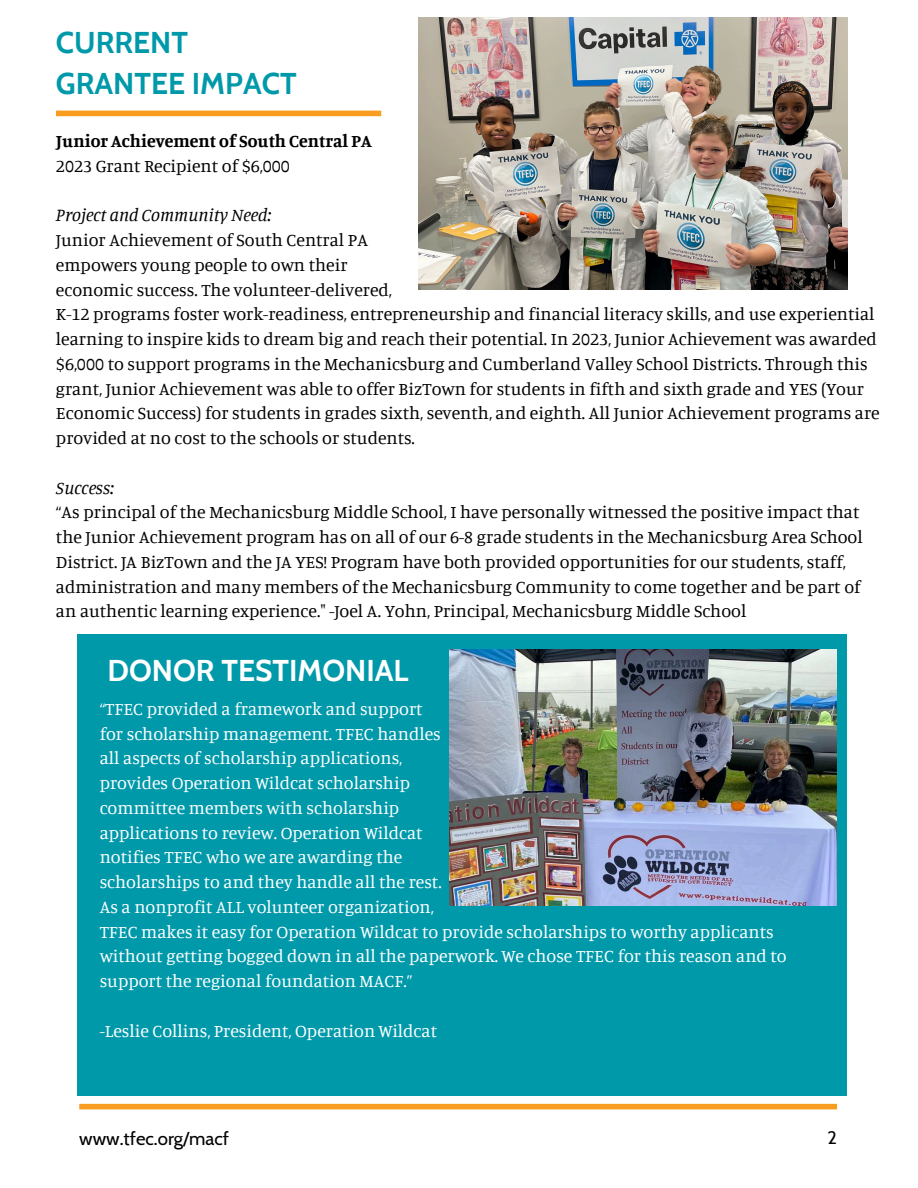
<style>
.page{position:relative;width:918px;height:1188px;background:#fff}
.page>*{position:absolute;margin:0;border:0;box-sizing:border-box;transform-origin:0 0}
.t1{font:700 30px/41.7px "Cabin";color:#09a}
.t2{font:700 30px "Cabin";color:#fff}
.t3{font:18.6px "Cabin";color:#000}
.t4{font:18px/24.8px "Manuale";color:#000}
.t5{font:18px/24.8px "Manuale";color:#fff}
.t6{font:700 18px "Manuale";color:#000}
.t7{font:italic 18px "Manuale";color:#000}
.t8{font:18px "Cabin";color:#000}
</style>
<div class="page">
<img style="left:419px;top:17px;width:428px;height:273px">
<div style="left:78px;top:635px;width:769px;height:461px;background:#09a"></div>
<div style="left:56px;top:111px;width:325px;height:5px;background:#f99d20"></div>
<div style="left:79px;top:1104px;width:758px;height:5px;background:#f99d20"></div>
<img style="left:449px;top:649px;width:388px;height:257px">
<p class="t1" style="left:56px;top:21px;width:242px">CURRENT<br>GRANTEE IMPACT</p>
<p class="t6" style="left:56px;top:130px;width:317px">Junior Achievement of South Central PA</p>
<p class="t4" style="left:56px;top:153px;width:236px">2023 Grant Recipient of $6,000</p>
<p class="t7" style="left:56px;top:204px;width:218px">Project and Community Need:</p>
<p class="t4" style="left:56px;top:227px;width:314px">Junior Achievement of South Central PA</p>
<p class="t4" style="left:56px;top:252px;width:293px">empowers young people to own their</p>
<p class="t4" style="left:56px;top:277px;width:337px">economic success. The volunteer-delivered,</p>
<p class="t4" style="left:56px;top:301px;width:825px">K-12 programs foster work-readiness, entrepreneurship and financial literacy skills, and use experiential learning to inspire kids to dream big and reach their potential. In 2023, Junior Achievement was awarded $6,000 to support programs in the Mechanicsburg and Cumberland Valley School Districts. Through this grant, Junior Achievement was able to offer BizTown for students in fifth and sixth grade and YES (Your Economic Success) for students in grades sixth, seventh, and eighth. All Junior Achievement programs are provided at no cost to the schools or students.</p>
<p class="t7" style="left:56px;top:476px;width:60px">Success:</p>
<p class="t4" style="left:56px;top:499px;width:808px">“As principal of the Mechanicsburg Middle School, I have personally witnessed the positive impact that the Junior Achievement program has on all of our 6-8 grade students in the Mechanicsburg Area School District. JA BizTown and the JA YES! Program have both provided opportunities for our students, staff, administration and many members of the Mechanicsburg Community to come together and be part of an authentic learning experience." -Joel A. Yohn, Principal, Mechanicsburg Middle School</p>
<p class="t2" style="left:108px;top:652px;width:303px">DONOR TESTIMONIAL</p>
<p class="t5" style="left:100px;top:696px;width:324px">“TFEC provided a framework and support</p>
<p class="t5" style="left:100px;top:721px;width:343px">for scholarship management. TFEC handles</p>
<p class="t5" style="left:100px;top:745px;width:304px">all aspects of scholarship applications,</p>
<p class="t5" style="left:100px;top:770px;width:312px">provides Operation Wildcat scholarship</p>
<p class="t5" style="left:100px;top:795px;width:301px">committee members with scholarship</p>
<p class="t5" style="left:100px;top:820px;width:324px">applications to review. Operation Wildcat</p>
<p class="t5" style="left:100px;top:844px;width:304px">notifies TFEC who we are awarding the</p>
<p class="t5" style="left:100px;top:869px;width:343px">scholarships to and they handle all the rest.</p>
<p class="t5" style="left:100px;top:894px;width:336px">As a nonprofit ALL volunteer organization,</p>
<h1 class="t5" style="left:100px;top:919px;width:689px">TFEC makes it easy for Operation Wildcat to provide scholarships to worthy applicants without getting bogged down in all the paperwork. We chose TFEC for this reason and to support the regional foundation MACF.”</h1>
<p class="t5" style="left:100px;top:1018px;width:339px">-Leslie Collins, President, Operation Wildcat</p>
<p class="t3" style="left:79px;top:1127px;width:151px">www.tfec.org/macf</p>
<p class="t8" style="left:828px;top:1127px;width:11px">2</p>
</div>
